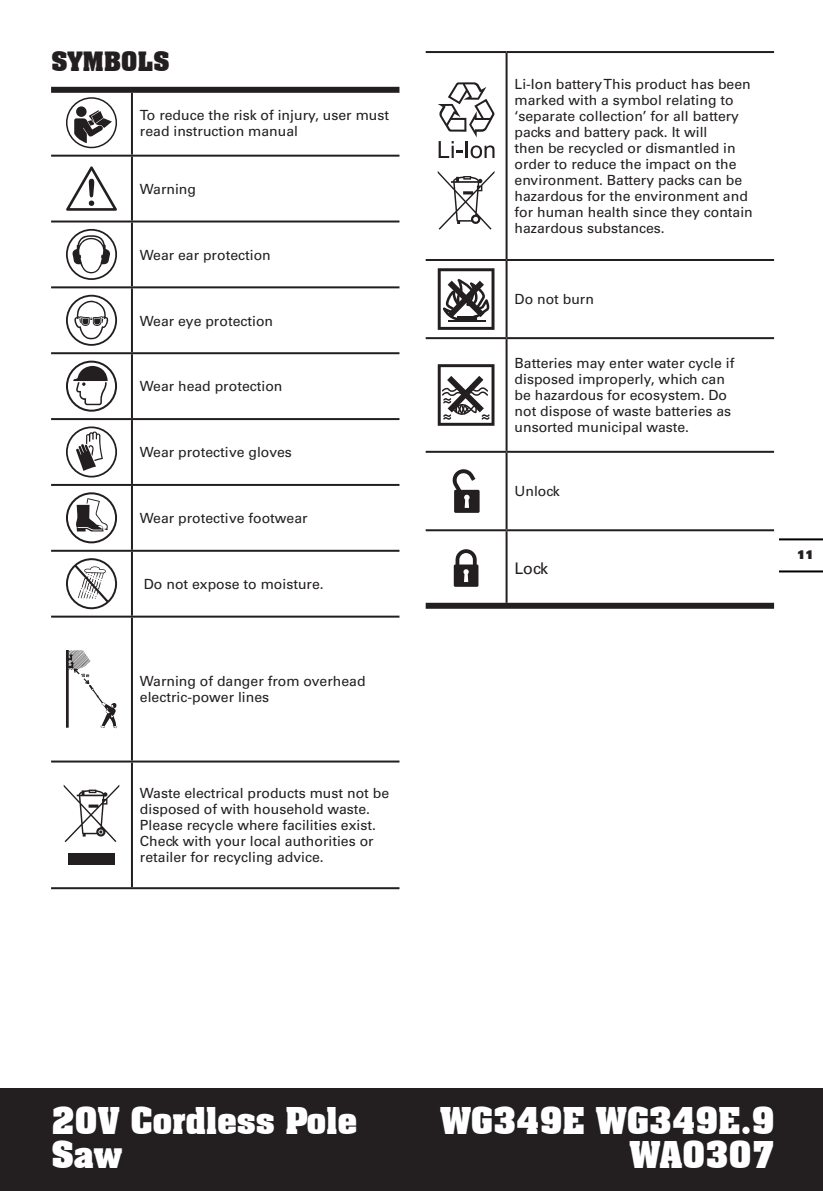
<style>
.page{position:relative;width:823px;height:1191px;background:#fff}
.page>*{position:absolute;margin:0;border:0;box-sizing:border-box;transform-origin:0 0}
.t1{font:700 36px/34px "Aachen BT";letter-spacing:-.025em;color:#fff;text-align:right}
.t2{font:700 26px "Aachen BT";letter-spacing:-.01em;color:#231f20}
.t3{font:16px "Univers";color:#231f20}
.t4{font:14px/16px "Univers";color:#231f20}
.t5{font:900 12px "Univers";color:#231f20}
</style>
<div class="page">
<div style="left:0;top:1089px;width:822px;height:102px;background:#231f20"></div>
<hr style="left:779px;top:570px;width:43px;height:2px;background:#000">
<hr style="left:779px;top:538px;width:43px;height:2px;background:#000">
<hr style="left:131px;top:93px;width:2px;height:62px;background:#231f20">
<hr style="left:131px;top:486px;width:2px;height:64px;background:#231f20">
<hr style="left:131px;top:762px;width:2px;height:125px;background:#231f20">
<hr style="left:51px;top:155px;width:81px;height:2px;background:#231f20">
<hr style="left:51px;top:220px;width:81px;height:2px;background:#231f20">
<hr style="left:51px;top:286px;width:81px;height:2px;background:#231f20">
<hr style="left:51px;top:352px;width:81px;height:2px;background:#231f20">
<hr style="left:51px;top:418px;width:81px;height:2px;background:#231f20">
<hr style="left:51px;top:484px;width:81px;height:2px;background:#231f20">
<hr style="left:51px;top:550px;width:81px;height:2px;background:#231f20">
<hr style="left:51px;top:615px;width:81px;height:2px;background:#231f20">
<hr style="left:51px;top:760px;width:81px;height:2px;background:#231f20">
<hr style="left:51px;top:887px;width:81px;height:2px;background:#231f20">
<div style="left:51px;top:87px;width:81px;height:6px;background:#231f20"></div>
<div style="left:132px;top:87px;width:267px;height:6px;background:#231f20"></div>
<hr style="left:131px;top:157px;width:2px;height:63px;background:#231f20">
<hr style="left:131px;top:222px;width:2px;height:64px;background:#231f20">
<hr style="left:131px;top:288px;width:2px;height:64px;background:#231f20">
<hr style="left:131px;top:354px;width:2px;height:64px;background:#231f20">
<hr style="left:131px;top:420px;width:2px;height:64px;background:#231f20">
<hr style="left:131px;top:552px;width:2px;height:63px;background:#231f20">
<hr style="left:131px;top:617px;width:2px;height:143px;background:#231f20">
<hr style="left:132px;top:155px;width:267px;height:2px;background:#231f20">
<hr style="left:132px;top:220px;width:267px;height:2px;background:#231f20">
<hr style="left:132px;top:286px;width:267px;height:2px;background:#231f20">
<hr style="left:132px;top:352px;width:267px;height:2px;background:#231f20">
<hr style="left:132px;top:418px;width:267px;height:2px;background:#231f20">
<hr style="left:132px;top:484px;width:267px;height:2px;background:#231f20">
<hr style="left:132px;top:550px;width:267px;height:2px;background:#231f20">
<hr style="left:132px;top:615px;width:267px;height:2px;background:#231f20">
<hr style="left:132px;top:760px;width:267px;height:2px;background:#231f20">
<hr style="left:132px;top:887px;width:267px;height:2px;background:#231f20">
<div style="left:66px;top:97px;width:51px;height:51px;border:2px solid #231f20;border-radius:50%"></div>
<div style="left:76px;top:106px;width:10px;height:11px;background:#231f20;border-radius:50%"></div>
<svg style="left:74px;top:110px;width:38px;height:33px"></svg>
<svg style="left:66px;top:166px;width:51px;height:45px"></svg>
<svg style="left:67px;top:230px;width:49px;height:49px"></svg>
<div style="left:66px;top:229px;width:51px;height:51px;border:2px solid #231f20;border-radius:50%"></div>
<svg style="left:72px;top:235px;width:38px;height:38px"></svg>
<svg style="left:67px;top:296px;width:49px;height:49px"></svg>
<div style="left:66px;top:295px;width:51px;height:51px;border:2px solid #231f20;border-radius:50%"></div>
<svg style="left:74px;top:300px;width:34px;height:39px"></svg>
<div style="left:66px;top:360px;width:51px;height:52px;border:2px solid #231f20;border-radius:50%"></div>
<svg style="left:73px;top:366px;width:35px;height:39px"></svg>
<svg style="left:66px;top:426px;width:51px;height:51px"></svg>
<div style="left:66px;top:492px;width:51px;height:51px;border:2px solid #231f20;border-radius:50%"></div>
<svg style="left:76px;top:498px;width:32px;height:33px"></svg>
<svg style="left:66px;top:558px;width:52px;height:52px"></svg>
<svg style="left:66px;top:650px;width:51px;height:78px"></svg>
<svg style="left:64px;top:785px;width:55px;height:57px"></svg>
<div style="left:68px;top:853px;width:46px;height:12px;background:#231f20"></div>
<hr style="left:505px;top:53px;width:2px;height:206px;background:#231f20">
<hr style="left:505px;top:261px;width:2px;height:76px;background:#231f20">
<hr style="left:505px;top:339px;width:2px;height:112px;background:#231f20">
<hr style="left:505px;top:453px;width:2px;height:76px;background:#231f20">
<hr style="left:505px;top:531px;width:2px;height:72px;background:#231f20">
<div style="left:425px;top:603px;width:348px;height:6px;background:#231f20"></div>
<hr style="left:425px;top:51px;width:81px;height:2px;background:#231f20">
<hr style="left:425px;top:259px;width:81px;height:2px;background:#231f20">
<hr style="left:425px;top:337px;width:81px;height:2px;background:#231f20">
<hr style="left:425px;top:451px;width:81px;height:2px;background:#231f20">
<hr style="left:425px;top:529px;width:81px;height:2px;background:#231f20">
<hr style="left:506px;top:51px;width:267px;height:2px;background:#231f20">
<hr style="left:506px;top:259px;width:267px;height:2px;background:#231f20">
<hr style="left:506px;top:337px;width:267px;height:2px;background:#231f20">
<hr style="left:506px;top:451px;width:267px;height:2px;background:#231f20">
<hr style="left:506px;top:529px;width:267px;height:2px;background:#231f20">
<svg style="left:437px;top:171px;width:57px;height:59px"></svg>
<svg style="left:438px;top:82px;width:56px;height:76px"></svg>
<svg style="left:437px;top:268px;width:57px;height:62px"></svg>
<svg style="left:437px;top:364px;width:57px;height:62px"></svg>
<svg style="left:452px;top:469px;width:27px;height:44px"></svg>
<svg style="left:453px;top:549px;width:25px;height:38px"></svg>
<h2 class="t2" style="left:51px;top:45px;width:120px">SYMBOLS</h2>
<p class="t4" style="left:140px;top:108px;width:250px">To reduce the risk of injury, user must read instruction manual</p>
<p class="t4" style="left:140px;top:182px;width:58px">Warning</p>
<p class="t4" style="left:140px;top:248px;width:132px">Wear ear protection</p>
<p class="t4" style="left:140px;top:314px;width:135px">Wear eye protection</p>
<p class="t4" style="left:140px;top:380px;width:144px">Wear head protection</p>
<p class="t4" style="left:140px;top:445px;width:153px">Wear protective gloves</p>
<p class="t4" style="left:140px;top:511px;width:169px">Wear protective footwear</p>
<p class="t4" style="left:144px;top:577px;width:181px">Do not expose to moisture.</p>
<p class="t4" style="left:140px;top:674px;width:227px">Warning of danger from overhead electric-power lines</p>
<p class="t4" style="left:140px;top:786px;width:250px">Waste electrical products must not be disposed of with household waste.<br>Please recycle where facilities exist.<br>Check with your local authorities or retailer for recycling advice.</p>
<p class="t4" style="left:514px;top:78px;width:240px">Li-Ion battery This product has been marked with a symbol relating to ‘separate collection’ for all battery packs and battery pack. It will<br>then be recycled or dismantled in order to reduce the impact on the environment. Battery packs can be hazardous for the environment and for human health since they contain hazardous substances.</p>
<p class="t4" style="left:514px;top:293px;width:81px">Do not burn</p>
<p class="t4" style="left:514px;top:356px;width:221px">Batteries may enter water cycle if disposed improperly, which can be hazardous for ecosystem. Do not dispose of waste batteries as unsorted municipal waste.</p>
<p class="t4" style="left:514px;top:484px;width:47px">Unlock</p>
<p class="t3" style="left:514px;top:562px;width:35px">Lock</p>
<p class="t5" style="left:796px;top:550px;width:18px">11</p>
<h1 class="t1" style="left:51px;top:1103px;width:308px;text-align:left">20V Cordless Pole<br>Saw</h1>
<h1 class="t1" style="left:439px;top:1103px;width:337px">WG349E WG349E.9<br>WA0307</h1>
</div>
